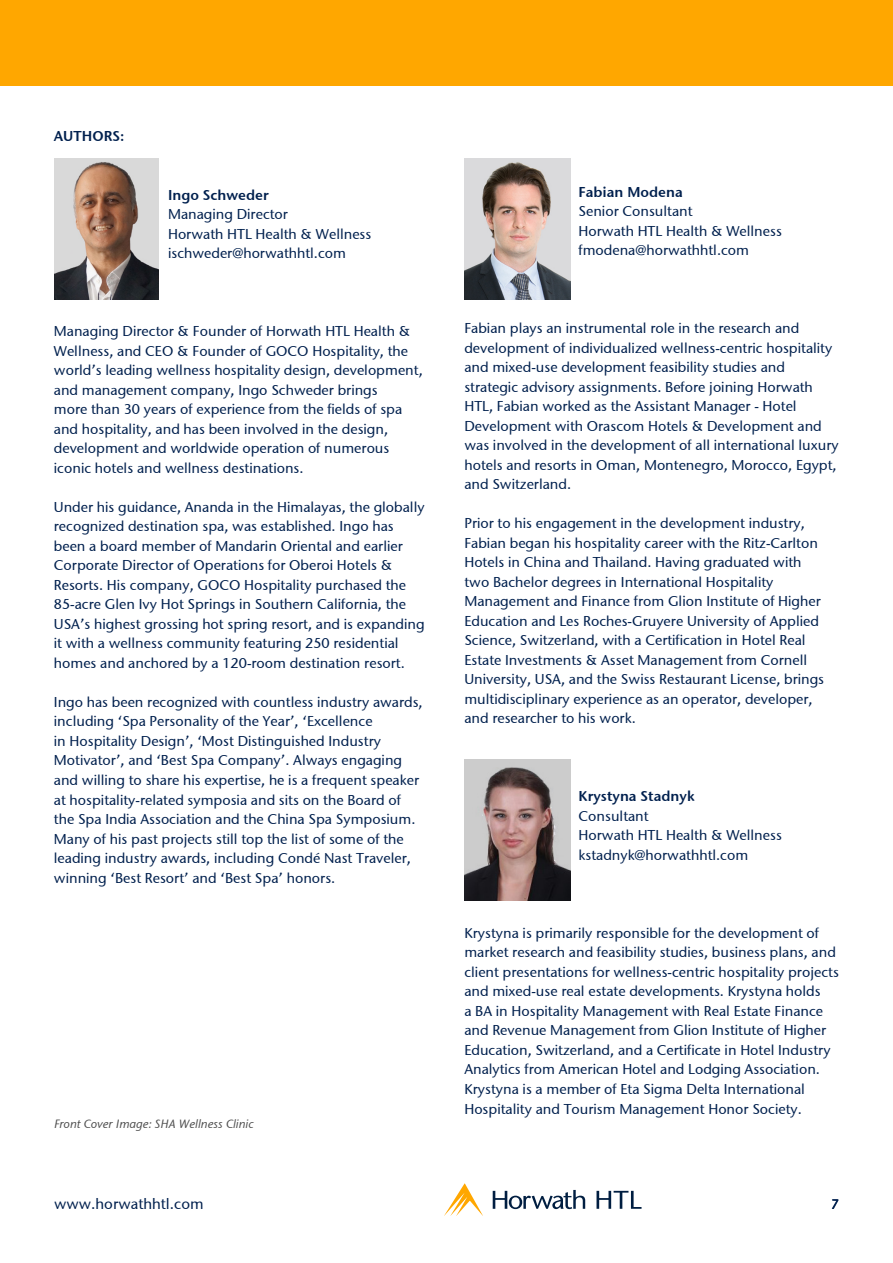
<style>
.page{position:relative;width:893px;height:1263px;background:#fff}
.page>*{position:absolute;margin:0;border:0;box-sizing:border-box;transform-origin:0 0}
.t1{font:15px "Stone Sans ITCTT Medium";color:#00204e}
.t2{font:14.25px/19.5px "Stone Sans ITCTT Medium";color:#00204e}
.t3{font:14.25px "Stone Sans Sem ITCTT Semi";color:#00204e}
.t4{font:13.5px "Stone Sans ITCTT Medium";color:#00204e}
.t5{font:italic 12px "Stone Sans ITCTT Medium";color:#4d4d4d}
</style>
<div class="page">
<div style="left:0;top:0;width:893px;height:85px;background:#ffa700"></div>
<svg style="left:444px;top:1183px;width:39px;height:33px"></svg>
<svg style="left:493px;top:1190px;width:92px;height:19px"></svg>
<svg style="left:596px;top:1191px;width:45px;height:18px"></svg>
<img style="left:54px;top:158px;width:105px;height:142px">
<img style="left:464px;top:759px;width:106px;height:142px">
<img style="left:464px;top:158px;width:106px;height:142px">
<p class="t3" style="left:54px;top:124px;width:72px">AUTHORS:</p>
<p class="t3" style="left:168px;top:183px;width:102px">Ingo Schweder</p>
<p class="t2" style="left:168px;top:205px;width:121px">Managing Director</p>
<p class="t2" style="left:168px;top:224px;width:205px">Horwath HTL Health &amp; Wellness</p>
<p class="t2" style="left:168px;top:244px;width:179px">ischweder@horwathhtl.com</p>
<p class="t2" style="left:54px;top:322px;width:370px">Managing Director &amp; Founder of Horwath HTL Health &amp; Wellness, and CEO &amp; Founder of GOCO Hospitality, the world’s leading wellness hospitality design, development, and management company, Ingo Schweder brings<br>more than 30 years of experience from the fields of spa and hospitality, and has been involved in the design, development and worldwide operation of numerous iconic hotels and wellness destinations.</p>
<p class="t2" style="left:54px;top:497px;width:372px">Under his guidance, Ananda in the Himalayas, the globally recognized destination spa, was established. Ingo has been a board member of Mandarin Oriental and earlier Corporate Director of Operations for Oberoi Hotels &amp; Resorts. His company, GOCO Hospitality purchased the 85-acre Glen Ivy Hot Springs in Southern California, the USA’s highest grossing hot spring resort, and is expanding it with a wellness community featuring 250 residential homes and anchored by a 120-room destination resort.</p>
<p class="t2" style="left:54px;top:692px;width:370px">Ingo has been recognized with countless industry awards, including ‘Spa Personality of the Year’, ‘Excellence<br>in Hospitality Design’, ‘Most Distinguished Industry Motivator’, and ‘Best Spa Company’. Always engaging and willing to share his expertise, he is a frequent speaker at hospitality-related symposia and sits on the Board of the Spa India Association and the China Spa Symposium.<br>Many of his past projects still top the list of some of the leading industry awards, including Condé Nast Traveler, winning ‘Best Resort’ and ‘Best Spa’ honors.</p>
<p class="t5" style="left:54px;top:1116px;width:201px">Front Cover Image: SHA Wellness Clinic</p>
<p class="t3" style="left:578px;top:180px;width:106px">Fabian Modena</p>
<p class="t2" style="left:578px;top:202px;width:116px">Senior Consultant</p>
<p class="t2" style="left:578px;top:221px;width:205px">Horwath HTL Health &amp; Wellness</p>
<p class="t2" style="left:578px;top:241px;width:172px">fmodena@horwathhtl.com</p>
<p class="t2" style="left:464px;top:319px;width:376px">Fabian plays an instrumental role in the research and development of individualized wellness-centric hospitality and mixed-use development feasibility studies and strategic advisory assignments. Before joining Horwath HTL, Fabian worked as the Assistant Manager - Hotel Development with Orascom Hotels &amp; Development and was involved in the development of all international luxury hotels and resorts in Oman, Montenegro, Morocco, Egypt, and Switzerland.</p>
<p class="t2" style="left:464px;top:514px;width:361px">Prior to his engagement in the development industry, Fabian began his hospitality career with the Ritz-Carlton Hotels in China and Thailand. Having graduated with two Bachelor degrees in International Hospitality Management and Finance from Glion Institute of Higher Education and Les Roches-Gruyere University of Applied Science, Switzerland, with a Certification in Hotel Real Estate Investments &amp; Asset Management from Cornell University, USA, and the Swiss Restaurant License, brings multidisciplinary experience as an operator, developer, and researcher to his work.</p>
<p class="t3" style="left:578px;top:784px;width:118px">Krystyna Stadnyk</p>
<p class="t2" style="left:578px;top:806px;width:72px">Consultant</p>
<p class="t2" style="left:578px;top:826px;width:205px">Horwath HTL Health &amp; Wellness</p>
<p class="t2" style="left:578px;top:845px;width:171px">kstadnyk@horwathhtl.com</p>
<p class="t2" style="left:464px;top:923px;width:376px">Krystyna is primarily responsible for the development of market research and feasibility studies, business plans, and client presentations for wellness-centric hospitality projects and mixed-use real estate developments. Krystyna holds<br>a BA in Hospitality Management with Real Estate Finance and Revenue Management from Glion Institute of Higher Education, Switzerland, and a Certificate in Hotel Industry Analytics from American Hotel and Lodging Association.<br>Krystyna is a member of Eta Sigma Delta International Hospitality and Tourism Management Honor Society.</p>
<p class="t1" style="left:54px;top:1194px;width:151px">www.horwathhtl.com</p>
<p class="t4" style="left:831px;top:1196px;width:9px">7</p>
</div>
